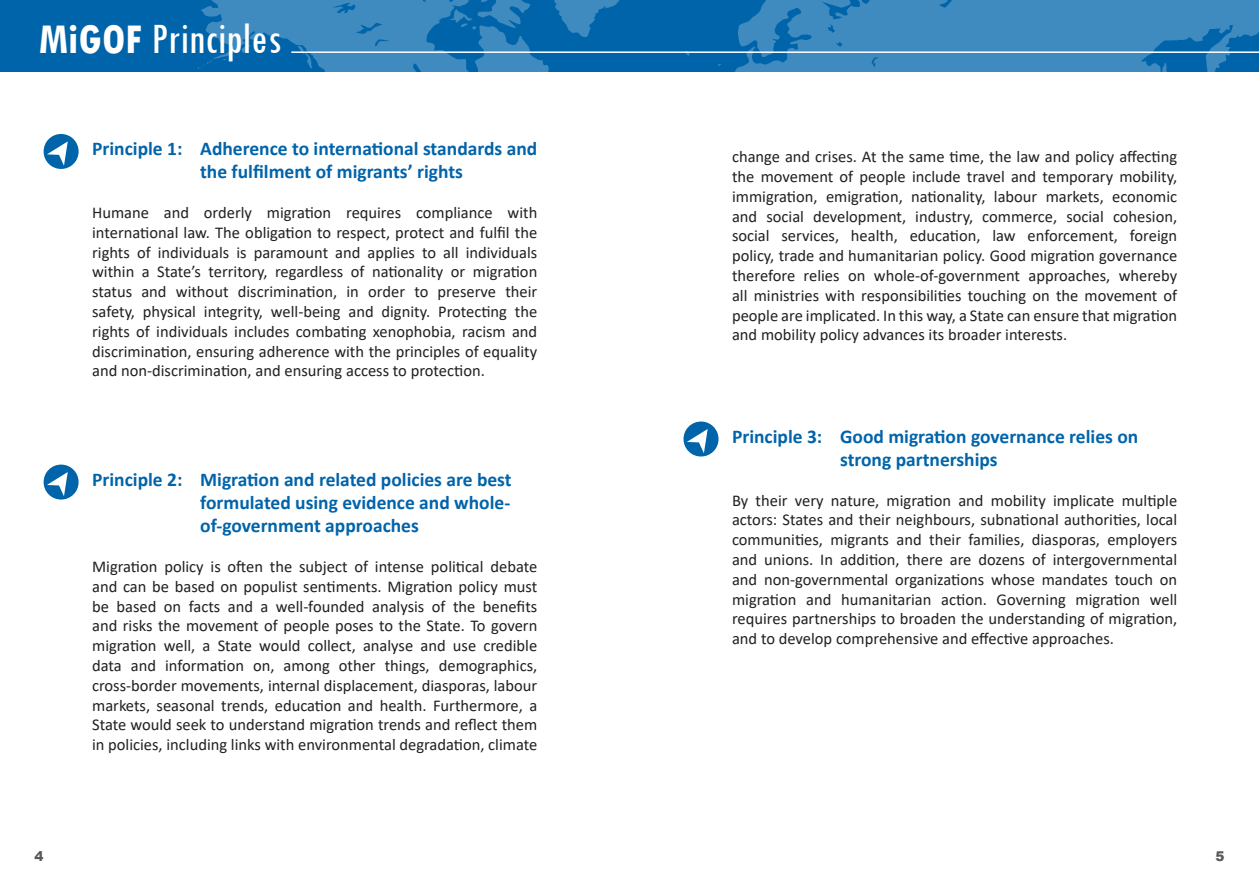
<style>
.page{position:relative;width:1259px;height:893px;background:#fff}
.page>*{position:absolute;margin:0;border:0;box-sizing:border-box;transform-origin:0 0}
.t1{font:condensed 45px "Tw Cen";color:#fff}
.t2{font:700 19.5px/23.4px "Calibri";color:#0064aa}
.t3{font:16.5px/19.8px "Calibri";color:#231f20;text-align:justify}
.t4{font:900 13.5px "Arial";color:#58595b}
.s1{font-weight:700}
</style>
<div class="page">
<div style="left:0;top:0;width:1259px;height:72px;background:#0064aa"></div>
<svg style="left:198px;top:0;width:1061px;height:72px;fill:#3f8abf"></svg>
<svg style="left:43px;top:134px;width:36px;height:35px"></svg>
<svg style="left:683px;top:421px;width:36px;height:36px"></svg>
<svg style="left:43px;top:464px;width:36px;height:36px"></svg>
<h1 class="t1" style="left:39px;top:11px;width:244px"><span class="s1">MiGOF</span> Principles</h1>
<p class="t2" style="left:200px;top:137px;width:339px;text-indent:-108px">Principle 1: Adherence to international standards and the fulfilment of migrants’ rights</p>
<p class="t3" style="left:92px;top:202px;width:447px">Humane and orderly migration requires compliance with international law. The obligation to respect, protect and fulfil the rights of individuals is paramount and applies to all individuals within a State’s territory, regardless of nationality or migration status and without discrimination, in order to preserve their safety, physical integrity, well-being and dignity. Protecting the rights of individuals includes combating xenophobia, racism and discrimination, ensuring adherence with the principles of equality and non-discrimination, and ensuring access to protection.</p>
<p class="t2" style="left:200px;top:467px;width:313px;text-align:justify;text-indent:-108px">Principle 2: Migration and related policies are best formulated using evidence and whole&shy;of-government approaches</p>
<p class="t3" style="left:92px;top:556px;width:447px">Migration policy is often the subject of intense political debate and can be based on populist sentiments. Migration policy must be based on facts and a well-founded analysis of the benefits and risks the movement of people poses to the State. To govern migration well, a State would collect, analyse and use credible data and information on, among other things, demographics, cross-border movements, internal displacement, diasporas, labour markets, seasonal trends, education and health. Furthermore, a State would seek to understand migration trends and reflect them in policies, including links with environmental degradation, climate</p>
<p class="t3" style="left:732px;top:146px;width:447px">change and crises. At the same time, the law and policy affecting the movement of people include travel and temporary mobility, immigration, emigration, nationality, labour markets, economic and social development, industry, commerce, social cohesion, social services, health, education, law enforcement, foreign policy, trade and humanitarian policy. Good migration governance therefore relies on whole-of-government approaches, whereby all ministries with responsibilities touching on the movement of people are implicated. In this way, a State can ensure that migration and mobility policy advances its broader interests.</p>
<p class="t2" style="left:840px;top:424px;width:300px;text-indent:-108px">Principle 3: Good migration governance relies on strong partnerships</p>
<p class="t3" style="left:732px;top:490px;width:447px">By their very nature, migration and mobility implicate multiple actors: States and their neighbours, subnational authorities, local communities, migrants and their families, diasporas, employers and unions. In addition, there are dozens of intergovernmental and non-governmental organizations whose mandates touch on migration and humanitarian action. Governing migration well requires partnerships to broaden the understanding of migration, and to develop comprehensive and effective approaches.</p>
<p class="t4" style="left:34px;top:846px;width:11px">4</p>
<p class="t4" style="left:1215px;top:846px;width:11px">5</p>
</div>
